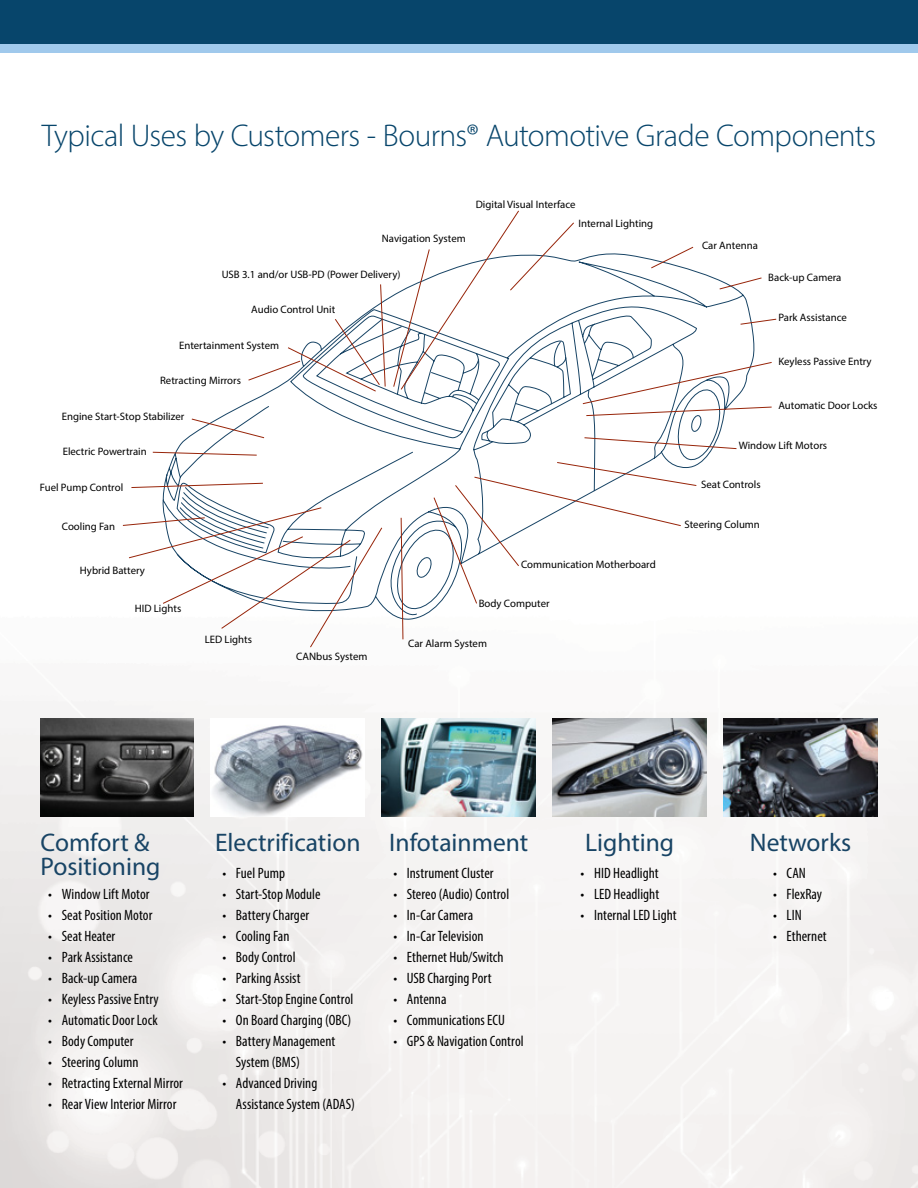
<style>
.page{position:relative;width:918px;height:1188px;background:#fff}
.page>*{position:absolute;margin:0;border:0;box-sizing:border-box;transform-origin:0 0}
.t1{font:300 31.5px "Myriad Pro";letter-spacing:-.015em;color:#07456b}
.t2{font:25.5px/24px "Myriad Pro";color:#184465}
.t3{font:condensed 15px/21px "Myriad Pro";letter-spacing:.005em;color:#000}
.t4{font:10.8px "Myriad Pro";color:#000}
</style>
<div class="page">
<img style="left:0;top:700px;width:918px;height:488px">
<div style="left:0;top:43px;width:918px;height:10px;background:#a0c9ec"></div>
<div style="left:0;top:0;width:918px;height:43px;background:#07456b"></div>
<img style="left:724px;top:718px;width:154px;height:99px">
<img style="left:382px;top:718px;width:154px;height:99px">
<img style="left:40px;top:718px;width:154px;height:99px">
<img style="left:211px;top:718px;width:154px;height:99px">
<img style="left:553px;top:718px;width:154px;height:99px">
<svg style="left:131px;top:210px;width:388px;height:278px"></svg>
<svg style="left:510px;top:222px;width:64px;height:24px"></svg>
<svg style="left:474px;top:246px;width:303px;height:280px"></svg>
<svg style="left:455px;top:485px;width:64px;height:81px"></svg>
<svg style="left:122px;top:497px;width:355px;height:151px"></svg>
<h1 class="t1" style="left:42px;top:117px;width:836px">Typical Uses by Customers - Bourns® Automotive Grade Components</h1>
<p class="t4" style="left:476px;top:198px;width:101px">Digital Visual Interface</p>
<p class="t4" style="left:382px;top:232px;width:85px">Navigation System</p>
<p class="t4" style="left:222px;top:268px;width:180px">USB 3.1 and/or USB-PD (Power Delivery)</p>
<p class="t4" style="left:251px;top:303px;width:86px">Audio Control Unit</p>
<p class="t4" style="left:179px;top:339px;width:101px">Entertainment System</p>
<p class="t4" style="left:160px;top:374px;width:82px">Retracting Mirrors</p>
<p class="t4" style="left:62px;top:409px;width:124px">Engine Start-Stop Stabilizer</p>
<p class="t4" style="left:63px;top:445px;width:86px">Electric Powertrain</p>
<p class="t4" style="left:40px;top:480px;width:85px">Fuel Pump Control</p>
<p class="t4" style="left:62px;top:520px;width:55px">Cooling Fan</p>
<p class="t4" style="left:80px;top:563px;width:67px">Hybrid Battery</p>
<p class="t4" style="left:135px;top:601px;width:48px">HID Lights</p>
<p class="t4" style="left:578px;top:217px;width:76px">Internal Lighting</p>
<p class="t4" style="left:521px;top:557px;width:136px">Communication Motherboard</p>
<p class="t4" style="left:479px;top:597px;width:72px">Body Computer</p>
<p class="t4" style="left:205px;top:633px;width:49px">LED Lights</p>
<p class="t4" style="left:296px;top:650px;width:73px">CANbus System</p>
<p class="t4" style="left:408px;top:637px;width:80px">Car Alarm System</p>
<p class="t4" style="left:702px;top:239px;width:57px">Car Antenna</p>
<p class="t4" style="left:768px;top:271px;width:74px">Back-up Camera</p>
<p class="t4" style="left:778px;top:311px;width:70px">Park Assistance</p>
<p class="t4" style="left:778px;top:355px;width:95px">Keyless Passive Entry</p>
<p class="t4" style="left:778px;top:399px;width:101px">Automatic Door Locks</p>
<p class="t4" style="left:739px;top:438px;width:90px">Window Lift Motors</p>
<p class="t4" style="left:701px;top:478px;width:61px">Seat Controls</p>
<p class="t4" style="left:684px;top:518px;width:77px">Steering Column</p>
<h2 class="t2" style="left:40px;top:830px;width:121px">Comfort &amp;<br>Positioning</h2>
<p class="t3" style="left:48px;top:884px;width:103px">• Window Lift Motor</p>
<p class="t3" style="left:48px;top:905px;width:106px">• Seat Position Motor</p>
<p class="t3" style="left:48px;top:926px;width:69px">• Seat Heater</p>
<p class="t3" style="left:48px;top:947px;width:86px">• Park Assistance</p>
<p class="t3" style="left:48px;top:968px;width:91px">• Back-up Camera</p>
<p class="t3" style="left:48px;top:989px;width:112px">• Keyless Passive Entry</p>
<p class="t3" style="left:48px;top:1010px;width:111px">• Automatic Door Lock</p>
<p class="t3" style="left:48px;top:1031px;width:87px">• Body Computer</p>
<p class="t3" style="left:48px;top:1052px;width:92px">• Steering Column</p>
<p class="t3" style="left:48px;top:1073px;width:136px">• Retracting External Mirror</p>
<p class="t3" style="left:48px;top:1094px;width:130px">• Rear View Interior Mirror</p>
<h2 class="t2" style="left:215px;top:830px;width:147px">Electrification</h2>
<p class="t3" style="left:222px;top:863px;width:64px">• Fuel Pump</p>
<p class="t3" style="left:222px;top:884px;width:100px">• Start-Stop Module</p>
<p class="t3" style="left:222px;top:905px;width:88px">• Battery Charger</p>
<p class="t3" style="left:222px;top:926px;width:69px">• Cooling Fan</p>
<p class="t3" style="left:222px;top:947px;width:75px">• Body Control</p>
<p class="t3" style="left:222px;top:968px;width:80px">• Parking Assist</p>
<p class="t3" style="left:222px;top:989px;width:133px">• Start-Stop Engine Control</p>
<p class="t3" style="left:222px;top:1010px;width:131px">• On Board Charging (OBC)</p>
<p class="t3" style="left:236px;top:1031px;width:101px;text-indent:-14px">• Battery Management<br>System (BMS)</p>
<p class="t3" style="left:236px;top:1073px;width:121px;text-indent:-14px">• Advanced Driving<br>Assistance System (ADAS)</p>
<h2 class="t2" style="left:389px;top:830px;width:141px">Infotainment</h2>
<p class="t3" style="left:393px;top:863px;width:102px">• Instrument Cluster</p>
<p class="t3" style="left:393px;top:884px;width:117px">• Stereo (Audio) Control</p>
<p class="t3" style="left:393px;top:905px;width:81px">• In-Car Camera</p>
<p class="t3" style="left:393px;top:926px;width:92px">• In-Car Television</p>
<p class="t3" style="left:393px;top:947px;width:112px">• Ethernet Hub/Switch</p>
<p class="t3" style="left:393px;top:968px;width:100px">• USB Charging Port</p>
<p class="t3" style="left:393px;top:989px;width:55px">• Antenna</p>
<p class="t3" style="left:393px;top:1010px;width:113px">• Communications ECU</p>
<p class="t3" style="left:393px;top:1031px;width:132px">• GPS &amp; Navigation Control</p>
<h2 class="t2" style="left:585px;top:830px;width:91px">Lighting</h2>
<p class="t3" style="left:581px;top:863px;width:80px">• HID Headlight</p>
<p class="t3" style="left:581px;top:884px;width:80px">• LED Headlight</p>
<p class="t3" style="left:581px;top:905px;width:98px">• Internal LED Light</p>
<h2 class="t2" style="left:750px;top:830px;width:103px">Networks</h2>
<p class="t3" style="left:773px;top:863px;width:34px">• CAN</p>
<p class="t3" style="left:773px;top:884px;width:51px">• FlexRay</p>
<p class="t3" style="left:773px;top:905px;width:30px">• LIN</p>
<p class="t3" style="left:773px;top:926px;width:55px">• Ethernet</p>
</div>
